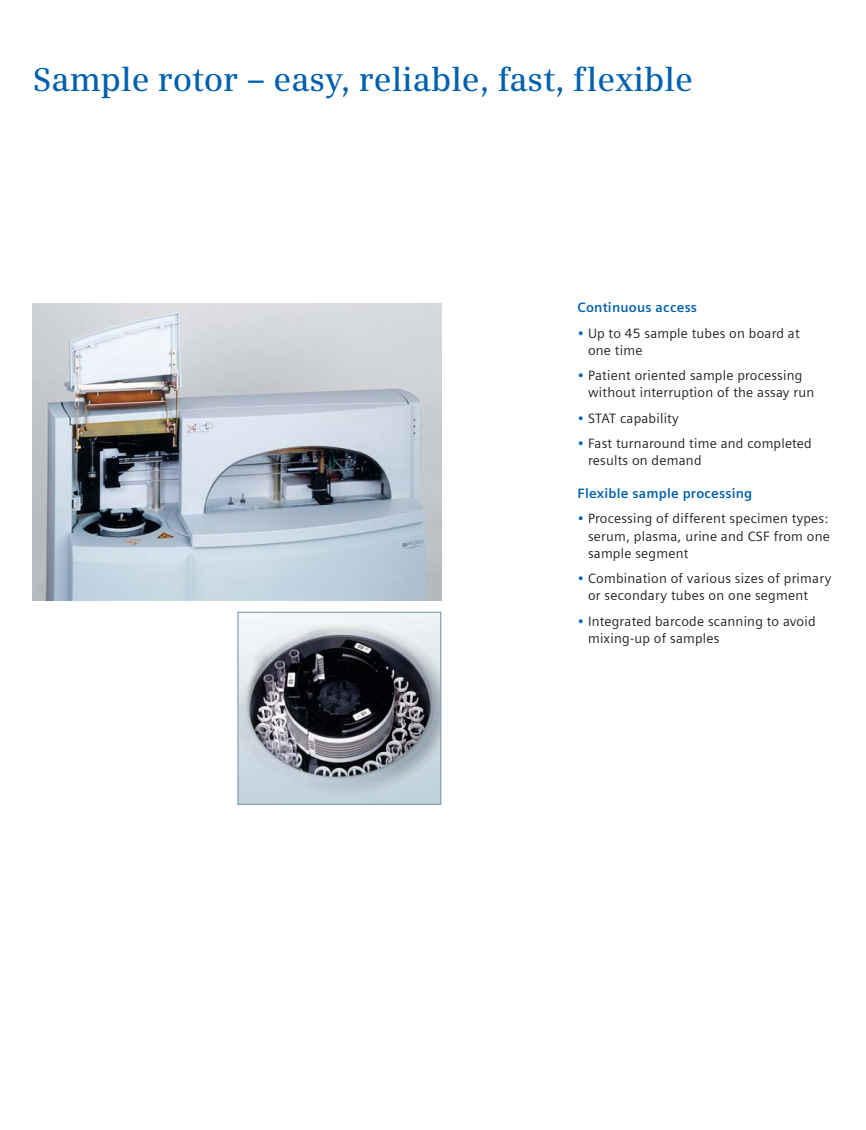
<style>
.page{position:relative;width:866px;height:1130px;background:#fff}
.page>*{position:absolute;margin:0;border:0;box-sizing:border-box;transform-origin:0 0}
.t1{font:600 33px "Siemens Serif";color:#0060ae}
.t2{font:13.5px/17px "Siemens Sans";letter-spacing:.015em;color:#231f20}
.t3{font:700 13.5px "Siemens Sans";letter-spacing:.015em;color:#0060ae}
.s1{color:#0060ae}
</style>
<div class="page">
<svg style="left:32px;top:303px;width:410px;height:502px"></svg>
<h1 class="t1" style="left:33px;top:66px;width:661px">Sample rotor – easy, reliable, fast, flexible</h1>
<p class="t3" style="left:577px;top:302px;width:121px">Continuous access</p>
<p class="t2" style="left:588px;top:326px;width:213px;text-indent:-11px"><span class="s1">•</span> Up to 45 sample tubes on board at one time</p>
<p class="t2" style="left:588px;top:368px;width:228px;text-indent:-11px"><span class="s1">•</span> Patient oriented sample processing without interruption of the assay run</p>
<p class="t2" style="left:577px;top:411px;width:103px"><span class="s1">•</span> STAT capability</p>
<p class="t2" style="left:588px;top:436px;width:225px;text-indent:-11px"><span class="s1">•</span> Fast turnaround time and completed results on demand</p>
<p class="t3" style="left:577px;top:488px;width:176px">Flexible sample processing</p>
<p class="t2" style="left:588px;top:511px;width:243px;text-align:justify;text-indent:-11px"><span class="s1">•</span> Processing of different specimen types: serum, plasma, urine and CSF from one sample segment</p>
<p class="t2" style="left:588px;top:571px;width:245px;text-indent:-11px"><span class="s1">•</span> Combination of various sizes of primary or secondary tubes on one segment</p>
<p class="t2" style="left:588px;top:613px;width:229px;text-indent:-11px"><span class="s1">•</span> Integrated barcode scanning to avoid mixing-up of samples</p>
</div>
